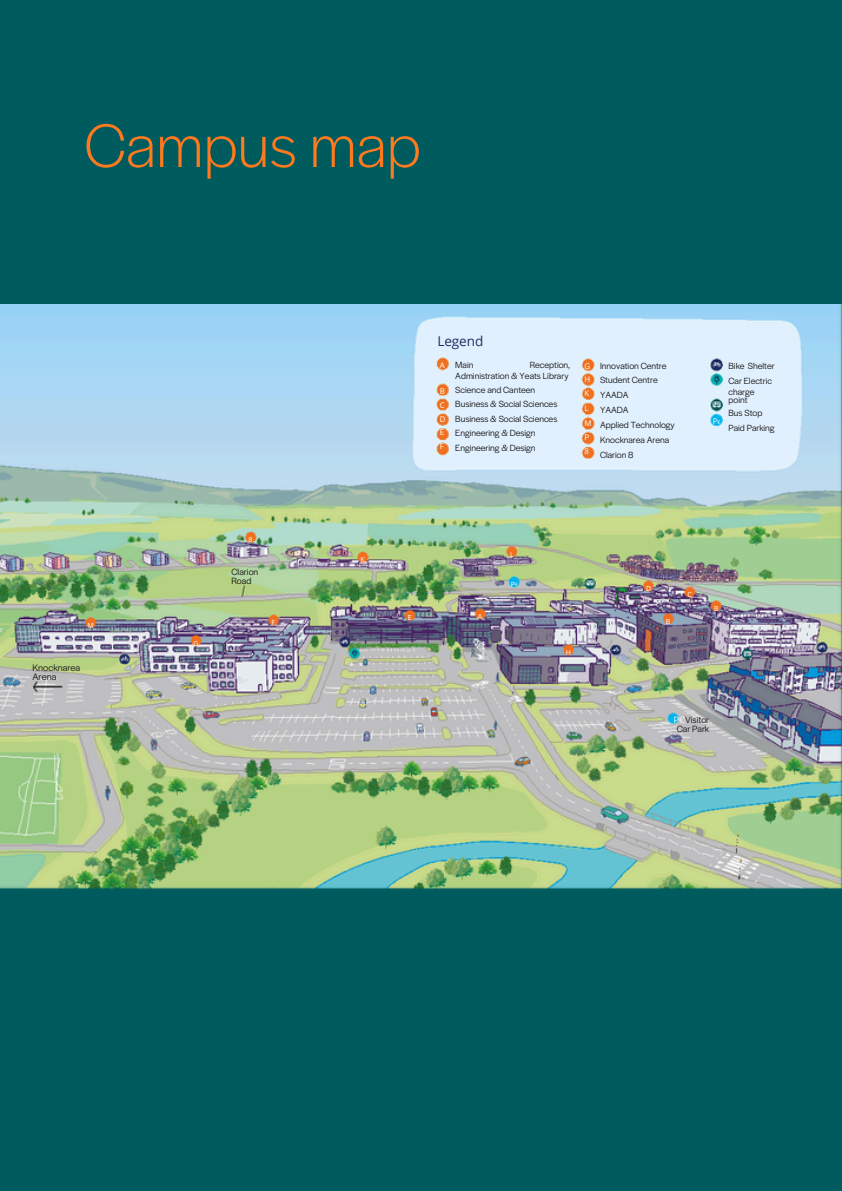
<style>
.page{position:relative;width:842px;height:1191px;background:#005b5e}
.page>*{position:absolute;margin:0;border:0;box-sizing:border-box;transform-origin:0 0}
.t1{font:300 64px "Halyard Display";color:#ff791e}
.t2{font:13.6px "Open Sans";color:#1f2d61}
.t3{font:9.8px/8.4px "Halyard Display";color:#171615}
.t4{font:9.4px/14.8px "Halyard Display";color:#171615}
.t5{font:7.8px/13.8px "Open Sans";color:#fff}
.t6{font:7px "Open Sans";color:#fff}
.t7{font:5.2px "Open Sans";color:#fff}
.t8{font:4.6px "Open Sans";color:#fff}
.s1{color:#fff}
</style>
<div class="page">
<img style="left:0;top:305px;width:842px;height:584px">
<h3 class="t1" style="left:84px;top:98px;width:338px">Campus map</h3>
<h3 class="t6" style="left:87px;top:620px;width:8px">M</h3>
<p class="t3" style="left:32px;top:663px;width:49px">Knocknarea<br>Arena</p>
<p class="t6" style="left:193px;top:638px;width:7px">G</p>
<h3 class="t6" style="left:248px;top:535px;width:5px">8</h3>
<p class="t4" style="left:231px;top:567px;width:28px;line-height:8.4px">Clarion<br>Road</p>
<p class="t6" style="left:271px;top:618px;width:5px">F</p>
<p class="t6" style="left:360px;top:555px;width:6px">K</p>
<p class="t2" style="left:437px;top:331px;width:48px">Legend</p>
<p class="t5" style="left:440px;top:358px;width:6px">A</p>
<h3 class="t5" style="left:439px;top:384px;width:7px">B<br>C<br>D<br>E<br>F</h3>
<p class="t4" style="left:455px;top:359px;width:116px;line-height:10.6px;text-align:right">Reception,<br>Administration &amp; Yeats Library</p>
<p class="t4" style="left:455px;top:383px;width:104px;line-height:13.8px">Science and Canteen<br>Business &amp; Social Sciences</p>
<p class="t4" style="left:455px;top:411px;width:104px;line-height:13.8px">Business &amp; Social Sciences<br>Engineering &amp; Design</p>
<p class="t4" style="left:455px;top:440px;width:82px">Engineering &amp; Design</p>
<p class="t4" style="left:455px;top:357px;width:20px">Main</p>
<p class="t5" style="left:584px;top:359px;width:7px;text-align:justify">G H K</p>
<p class="t5" style="left:584px;top:401px;width:6px">L</p>
<p class="t5" style="left:584px;top:416px;width:9px">M</p>
<p class="t5" style="left:584px;top:430px;width:6px">P</p>
<p class="t5" style="left:584px;top:445px;width:6px">8</p>
<p class="t4" style="left:600px;top:358px;width:76px">Innovation Centre<br>Student Centre<br>YAADA<br>YAADA<br>Applied Technology<br>Knocknarea Arena<br>Clarion 8</p>
<h3 class="t4" style="left:728px;top:358px;width:48px">Bike Shelter<br>Car Electric</h3>
<h3 class="t4" style="left:728px;top:388px;width:27px;line-height:7.4px">charge point</h3>
<h3 class="t4" style="left:728px;top:405px;width:48px">Bus Stop<br>Paid Parking</h3>
<p class="t5" style="left:713px;top:414px;width:6px">P</p>
<p class="t7" style="left:717px;top:419px;width:5px">€</p>
<p class="t6" style="left:407px;top:613px;width:5px">E</p>
<h2 class="t6" style="left:477px;top:612px;width:6px">A</h2>
<p class="t6" style="left:510px;top:549px;width:5px">L</p>
<p class="t6" style="left:511px;top:579px;width:6px">P</p>
<p class="t8" style="left:515px;top:582px;width:4px">€</p>
<p class="t6" style="left:566px;top:647px;width:7px">H</p>
<h3 class="t6" style="left:646px;top:584px;width:7px">D</h3>
<p class="t6" style="left:666px;top:616px;width:6px">B</p>
<p class="t6" style="left:687px;top:590px;width:6px">C</p>
<p class="t6" style="left:714px;top:604px;width:6px">B</p>
<p class="t4" style="left:673px;top:715px;width:37px;line-height:8.4px;text-align:center"><span class="s1">P€</span>Visitor<br>Car Park</p>
</div>
